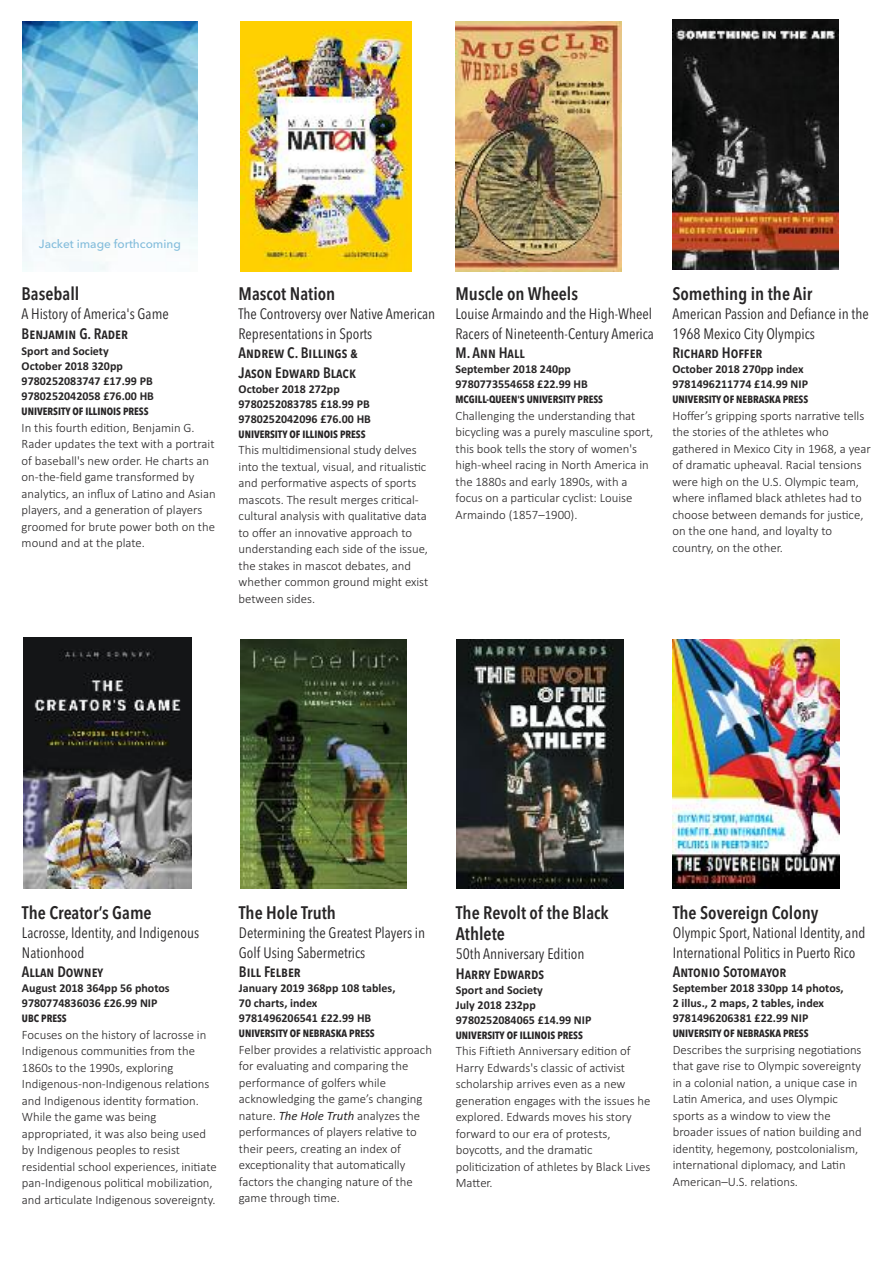
<style>
.page{position:relative;width:893px;height:1263px;background:#fff}
.page>*{position:absolute;margin:0;border:0;box-sizing:border-box;transform-origin:0 0}
.t1{font:600 18px/21px "Avenir Next Condensed";color:#272526}
.t2{font:15px/19.5px "Avenir Next Condensed";color:#272526}
.t3{font:600 15px/19.5px "Avenir Next Condensed";color:#272526}
.t4{font:300 12.75px/16.5px "Calibri";color:#272526}
.t5{font:700 12px/15px "Calibri";color:#272526}
.t6{font:500 11.85px "Avenir Next";color:#82bcdb}
.t7{font:700 10.5px "Avenir Next Condensed";color:#272526}
.s1{font-weight:400;font-style:italic}
</style>
<div class="page">
<img style="left:22px;top:22px;width:176px;height:249px">
<img style="left:23px;top:637px;width:168px;height:252px">
<img style="left:240px;top:639px;width:167px;height:250px">
<img style="left:673px;top:19px;width:166px;height:250px">
<img style="left:456px;top:22px;width:165px;height:249px">
<img style="left:240px;top:22px;width:171px;height:249px">
<img style="left:457px;top:639px;width:166px;height:250px">
<img style="left:673px;top:639px;width:166px;height:250px">
<p class="t6" style="left:39px;top:234px;width:144px">Jacket image forthcoming</p>
<h1 class="t1" style="left:22px;top:282px;width:59px">Baseball</h1>
<p class="t2" style="left:22px;top:303px;width:149px">A History of America's Game</p>
<p class="t3" style="left:22px;top:323px;width:108px">Benjamin G. Rader</p>
<p class="t5" style="left:22px;top:344px;width:134px">Sport and Society<br>October 2018 320pp<br>9780252083747 £17.99 PB<br>9780252042058 £76.00 HB</p>
<p class="t7" style="left:22px;top:405px;width:129px">UNIVERSITY OF ILLINOIS PRESS</p>
<p class="t4" style="left:22px;top:419px;width:195px">In this fourth edition, Benjamin G.<br>Rader updates the text with a portrait of baseball's new order. He charts an on-the-field game transformed by analytics, an influx of Latino and Asian players, and a generation of players groomed for brute power both on the mound and at the plate.</p>
<h1 class="t1" style="left:239px;top:282px;width:98px">Mascot Nation</h1>
<p class="t2" style="left:239px;top:303px;width:198px">The Controversy over Native American<br>Representations in Sports</p>
<p class="t3" style="left:239px;top:343px;width:121px">Andrew C. Billings &amp;<br>Jason Edward Black</p>
<p class="t5" style="left:239px;top:381px;width:134px">October 2018 272pp<br>9780252083785 £18.99 PB<br>9780252042096 £76.00 HB</p>
<p class="t7" style="left:239px;top:428px;width:129px">UNIVERSITY OF ILLINOIS PRESS</p>
<p class="t4" style="left:239px;top:442px;width:191px">This multidimensional study delves into the textual, visual, and ritualistic and performative aspects of sports mascots. The result merges critical&shy;cultural analysis with qualitative data to offer an innovative approach to understanding each side of the issue, the stakes in mascot debates, and whether common ground might exist between sides.</p>
<h1 class="t1" style="left:455px;top:282px;width:124px">Muscle on Wheels</h1>
<p class="t2" style="left:455px;top:303px;width:200px">Louise Armaindo and the High-Wheel<br>Racers of Nineteenth-Century America</p>
<p class="t3" style="left:455px;top:343px;width:69px">M. Ann Hall</p>
<p class="t5" style="left:455px;top:362px;width:134px">September 2018 240pp<br>9780773554658 £22.99 HB</p>
<p class="t7" style="left:455px;top:393px;width:149px">MCGILL-QUEEN'S UNIVERSITY PRESS</p>
<p class="t4" style="left:455px;top:407px;width:199px">Challenging the understanding that bicycling was a purely masculine sport, this book tells the story of women's high-wheel racing in North America in the 1880s and early 1890s, with a focus on a particular cyclist: Louise Armaindo (1857–1900).</p>
<h1 class="t1" style="left:672px;top:282px;width:141px">Something in the Air</h1>
<p class="t2" style="left:672px;top:303px;width:198px">American Passion and Defiance in the<br>1968 Mexico City Olympics</p>
<p class="t3" style="left:672px;top:343px;width:92px">Richard Hoffer</p>
<p class="t5" style="left:672px;top:362px;width:137px">October 2018 270pp index<br>9781496211774 £14.99 NIP</p>
<p class="t7" style="left:672px;top:393px;width:137px">UNIVERSITY OF NEBRASKA PRESS</p>
<p class="t4" style="left:672px;top:407px;width:200px">Hoffer’s gripping sports narrative tells the stories of the athletes who gathered in Mexico City in 1968, a year of dramatic upheaval. Racial tensions were high on the U.S. Olympic team, where inflamed black athletes had to choose between demands for justice, on the one hand, and loyalty to country, on the other.</p>
<h1 class="t1" style="left:22px;top:901px;width:131px">The Creator’s Game</h1>
<p class="t2" style="left:22px;top:922px;width:179px">Lacrosse, Identity, and Indigenous<br>Nationhood</p>
<p class="t3" style="left:22px;top:962px;width:83px">Allan Downey</p>
<p class="t5" style="left:22px;top:980px;width:149px">August 2018 364pp 56 photos<br>9780774836036 £26.99 NIP</p>
<p class="t7" style="left:22px;top:1012px;width:46px">UBC PRESS</p>
<p class="t4" style="left:22px;top:1026px;width:196px">Focuses on the history of lacrosse in Indigenous communities from the 1860s to the 1990s, exploring Indigenous-non-Indigenous relations and Indigenous identity formation.<br>While the game was being appropriated, it was also being used by Indigenous peoples to resist residential school experiences, initiate pan-Indigenous political mobilization, and articulate Indigenous sovereignty.</p>
<h1 class="t1" style="left:239px;top:901px;width:99px">The Hole Truth</h1>
<p class="t2" style="left:239px;top:922px;width:188px">Determining the Greatest Players in<br>Golf Using Sabermetrics</p>
<p class="t3" style="left:239px;top:962px;width:63px">Bill Felber</p>
<p class="t5" style="left:239px;top:980px;width:158px">January 2019 368pp 108 tables,<br>70 charts, index<br>9781496206541 £22.99 HB</p>
<p class="t7" style="left:239px;top:1027px;width:137px">UNIVERSITY OF NEBRASKA PRESS</p>
<p class="t4" style="left:239px;top:1041px;width:195px">Felber provides a relativistic approach for evaluating and comparing the performance of golfers while acknowledging the game’s changing nature. <span class="s1">The Hole Truth</span> analyzes the performances of players relative to their peers, creating an index of exceptionality that automatically factors the changing nature of the game through time.</p>
<h1 class="t1" style="left:456px;top:901px;width:154px">The Revolt of the Black<br>Athlete</h1>
<p class="t2" style="left:456px;top:943px;width:130px">50th Anniversary Edition</p>
<p class="t3" style="left:456px;top:963px;width:90px">Harry Edwards</p>
<p class="t5" style="left:456px;top:982px;width:137px">Sport and Society<br>July 2018 232pp<br>9780252084065 £14.99 NIP</p>
<p class="t7" style="left:456px;top:1028px;width:129px">UNIVERSITY OF ILLINOIS PRESS</p>
<p class="t4" style="left:456px;top:1042px;width:196px">This Fiftieth Anniversary edition of<br>Harry Edwards's classic of activist scholarship arrives even as a new generation engages with the issues he explored. Edwards moves his story forward to our era of protests, boycotts, and the dramatic politicization of athletes by Black Lives<br>Matter.</p>
<h1 class="t1" style="left:673px;top:901px;width:147px">The Sovereign Colony</h1>
<p class="t2" style="left:673px;top:922px;width:194px">Olympic Sport, National Identity, and<br>International Politics in Puerto Rico</p>
<p class="t3" style="left:673px;top:962px;width:115px">Antonio Sotomayor</p>
<p class="t5" style="left:673px;top:980px;width:172px">September 2018 330pp 14 photos,<br>2 illus., 2 maps, 2 tables, index<br>9781496206381 £22.99 NIP</p>
<p class="t7" style="left:673px;top:1027px;width:137px">UNIVERSITY OF NEBRASKA PRESS</p>
<p class="t4" style="left:673px;top:1041px;width:191px">Describes the surprising negotiations that gave rise to Olympic sovereignty in a colonial nation, a unique case in Latin America, and uses Olympic sports as a window to view the broader issues of nation building and identity, hegemony, postcolonialism, international diplomacy, and Latin American–U.S. relations.</p>
</div>
